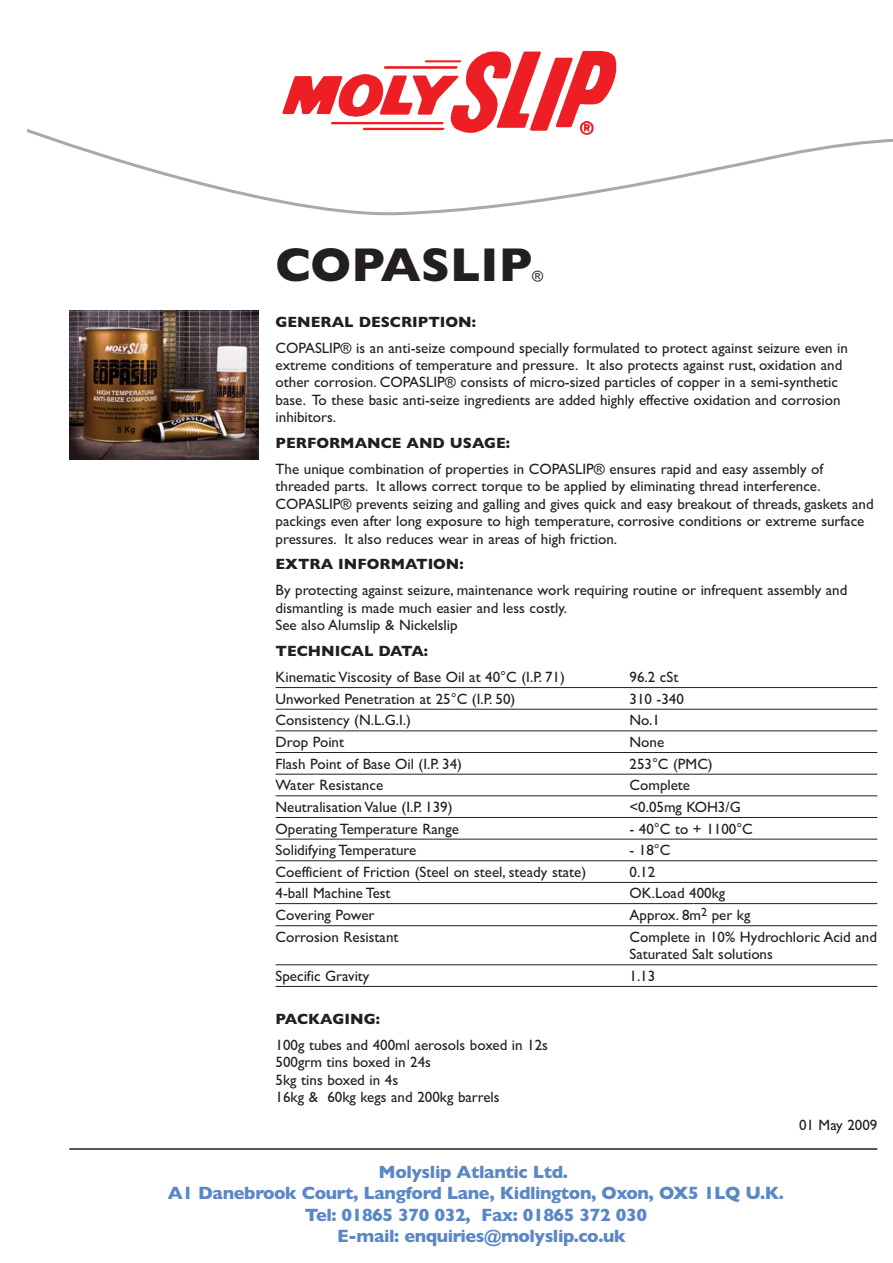
<style>
.page{position:relative;width:893px;height:1263px;background:#fff}
.page>*{position:absolute;margin:0;border:0;box-sizing:border-box;transform-origin:0 0}
.t1{font:700 48px "Gill Sans";color:#231f20}
.t2{font:700 18px "Gill Sans";letter-spacing:-.025em;color:#5a87c5}
.t3{font:15px/17.4px "Gill Sans";color:#231f20}
.t4{font:700 15px "Gill Sans";color:#231f20}
</style>
<div class="page">
<hr style="left:276px;top:687px;width:601px;height:1px;background:#231f20">
<hr style="left:276px;top:709px;width:601px;height:1px;background:#231f20">
<hr style="left:276px;top:730px;width:601px;height:1px;background:#231f20">
<hr style="left:276px;top:752px;width:601px;height:1px;background:#231f20">
<hr style="left:276px;top:774px;width:601px;height:1px;background:#231f20">
<hr style="left:276px;top:795px;width:601px;height:1px;background:#231f20">
<hr style="left:276px;top:817px;width:601px;height:1px;background:#231f20">
<hr style="left:276px;top:839px;width:601px;height:1px;background:#231f20">
<hr style="left:276px;top:860px;width:601px;height:1px;background:#231f20">
<hr style="left:276px;top:882px;width:601px;height:1px;background:#231f20">
<hr style="left:276px;top:903px;width:601px;height:1px;background:#231f20">
<hr style="left:276px;top:925px;width:601px;height:1px;background:#231f20">
<hr style="left:276px;top:964px;width:601px;height:1px;background:#231f20">
<hr style="left:276px;top:986px;width:601px;height:1px;background:#231f20">
<img style="left:282px;top:51px;width:335px;height:70px">
<svg style="left:27px;top:121px;width:866px;height:95px"></svg>
<img style="left:69px;top:311px;width:190px;height:148px">
<hr style="left:69px;top:1148px;width:808px;height:2px;background:#231f20">
<h1 class="t1" style="left:276px;top:248px;width:258px">COPASLIP</h1>
<p class="t3" style="left:532px;top:268px;width:13px">®</p>
<p class="t4" style="left:276px;top:316px;width:202px">GENERAL DESCRIPTION:</p>
<p class="t3" style="left:276px;top:340px;width:574px">COPASLIP® is an anti-seize compound specially formulated to protect against seizure even in extreme conditions of temperature and pressure. It also protects against rust, oxidation and other corrosion. COPASLIP® consists of micro-sized particles of copper in a semi-synthetic base. To these basic anti-seize ingredients are added highly effective oxidation and corrosion inhibitors.</p>
<p class="t4" style="left:276px;top:438px;width:236px">PERFORMANCE AND USAGE:</p>
<p class="t3" style="left:276px;top:462px;width:600px">The unique combination of properties in COPASLIP® ensures rapid and easy assembly of threaded parts. It allows correct torque to be applied by eliminating thread interference.<br>COPASLIP® prevents seizing and galling and gives quick and easy breakout of threads, gaskets and packings even after long exposure to high temperature, corrosive conditions or extreme surface pressures. It also reduces wear in areas of high friction.</p>
<p class="t4" style="left:276px;top:559px;width:190px">EXTRA INFORMATION:</p>
<p class="t3" style="left:276px;top:583px;width:573px">By protecting against seizure, maintenance work requiring routine or infrequent assembly and dismantling is made much easier and less costly.<br>See also Alumslip &amp; Nickelslip</p>
<p class="t4" style="left:276px;top:646px;width:154px">TECHNICAL DATA:</p>
<p class="t3" style="left:276px;top:670px;width:291px">Kinematic Viscosity of Base Oil at 40°C (I.P. 71)</p>
<p class="t3" style="left:629px;top:670px;width:50px">96.2 cSt</p>
<p class="t3" style="left:276px;top:692px;width:241px">Unworked Penetration at 25°C (I.P. 50)</p>
<p class="t3" style="left:629px;top:692px;width:56px">310 -340</p>
<p class="t3" style="left:276px;top:713px;width:137px">Consistency (N.L.G.I.)</p>
<p class="t3" style="left:629px;top:713px;width:32px">No.1</p>
<p class="t3" style="left:276px;top:735px;width:70px">Drop Point</p>
<p class="t3" style="left:629px;top:735px;width:36px">None</p>
<p class="t3" style="left:276px;top:756px;width:188px">Flash Point of Base Oil (I.P. 34)</p>
<p class="t3" style="left:629px;top:756px;width:85px">253°C (PMC)</p>
<p class="t3" style="left:276px;top:778px;width:109px">Water Resistance</p>
<p class="t3" style="left:629px;top:778px;width:62px">Complete</p>
<p class="t3" style="left:276px;top:800px;width:179px">Neutralisation Value (I.P. 139)</p>
<p class="t3" style="left:629px;top:800px;width:113px">&lt;0.05mg KOH3/G</p>
<p class="t3" style="left:276px;top:821px;width:185px">Operating Temperature Range</p>
<p class="t3" style="left:629px;top:821px;width:125px">- 40°C to + 1100°C</p>
<p class="t3" style="left:276px;top:843px;width:142px">Solidifying Temperature</p>
<p class="t3" style="left:629px;top:843px;width:42px">- 18°C</p>
<p class="t3" style="left:276px;top:865px;width:312px">Coefficient of Friction (Steel on steel, steady state)</p>
<p class="t3" style="left:629px;top:865px;width:27px">0.12</p>
<p class="t3" style="left:276px;top:886px;width:117px">4-ball Machine Test</p>
<p class="t3" style="left:629px;top:886px;width:97px">OK.Load 400kg</p>
<p class="t3" style="left:276px;top:908px;width:100px">Covering Power</p>
<p class="t3" style="left:629px;top:908px;width:122px">Approx. 8m<sup>2</sup> per kg</p>
<p class="t3" style="left:276px;top:930px;width:124px">Corrosion Resistant</p>
<p class="t3" style="left:629px;top:930px;width:249px">Complete in 10% Hydrochloric Acid and<br>Saturated Salt solutions</p>
<p class="t3" style="left:276px;top:969px;width:95px">Specific Gravity</p>
<p class="t3" style="left:629px;top:969px;width:27px">1.13</p>
<p class="t4" style="left:276px;top:1014px;width:106px">PACKAGING:</p>
<p class="t3" style="left:276px;top:1038px;width:274px">100g tubes and 400ml aerosols boxed in 12s<br>500grm tins boxed in 24s<br>5kg tins boxed in 4s<br>16kg &amp; 60kg kegs and 200kg barrels</p>
<p class="t2" style="left:379px;top:1165px;width:191px">Molyslip Atlantic Ltd.</p>
<p class="t2" style="left:168px;top:1187px;width:617px">A1 Danebrook Court, Langford Lane, Kidlington, Oxon, OX5 1LQ U.K.</p>
<p class="t2" style="left:305px;top:1209px;width:344px">Tel: 01865 370 032, Fax: 01865 372 030</p>
<p class="t2" style="left:337px;top:1230px;width:290px">E-mail: enquiries@molyslip.co.uk</p>
<p class="t3" style="left:799px;top:1118px;width:80px">01 May 2009</p>
</div>
